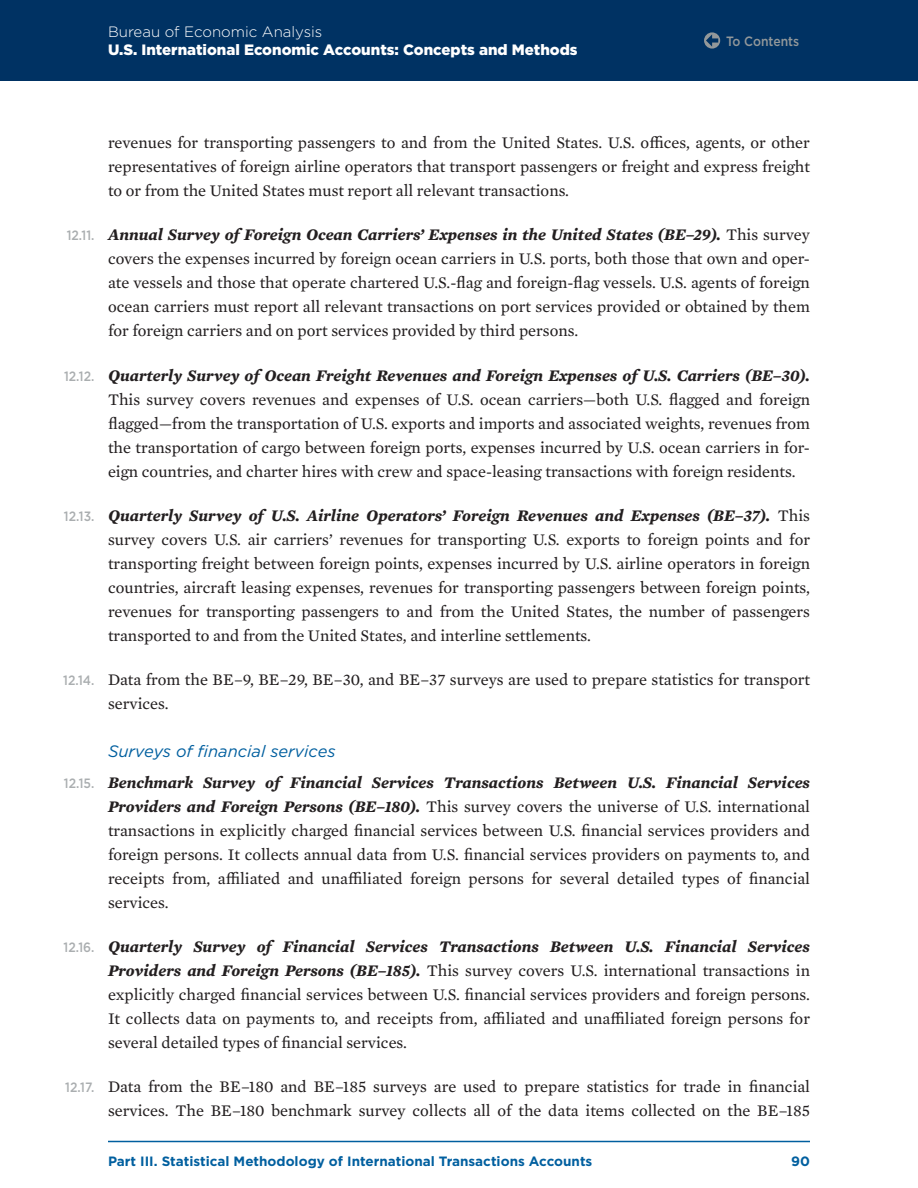
<style>
.page{position:relative;width:918px;height:1188px;background:#fff}
.page>*{position:absolute;margin:0;border:0;box-sizing:border-box;transform-origin:0 0}
.t1{font:16.5px/24px "Mercury Text G2";color:#231f20;text-align:justify}
.t2{font:italic 16.5px "Gotham";color:#005f9f}
.t3{font:900 15px "Gotham";color:#fff}
.t4{font:300 15px "Gotham";color:#fff}
.t5{font:700 13.5px "Gotham";color:#005f9f}
.t6{font:500 13.5px "Gotham";color:#93989a;scale:.9 1}
.s1{font-family:"Gotham";font-weight:500;font-size:13.5px;color:#aaaeb0}
.s2{font-weight:700;font-style:italic}
</style>
<div class="page">
<div style="left:0;top:0;width:918px;height:81px;background:#003263"></div>
<hr style="left:108px;top:1141px;width:702px;height:1px;background:#005f9f">
<svg style="left:704px;top:32px;width:16px;height:17px"></svg>
<svg style="left:706px;top:34px;width:12px;height:13px"></svg>
<p class="t4" style="left:108px;top:23px;width:216px">Bureau of Economic Analysis</p>
<p class="t3" style="left:108px;top:40px;width:471px">U.S. International Economic Accounts: Concepts and Methods</p>
<p class="t6" style="left:726px;top:32px;width:83px">To Contents</p>
<p class="t1" style="left:108px;top:130px;width:704px">revenues for transporting passengers to and from the United States. U.S. offices, agents, or other representatives of foreign airline operators that transport passengers or freight and express freight to or from the United States must report all relevant transactions.</p>
<p class="t1" style="left:108px;top:222px;width:704px;text-indent:-41px"><span class="s1">12.11.</span> <span class="s2">Annual Survey of Foreign Ocean Carriers’ Expenses in the United States (BE–29).</span> This survey covers the expenses incurred by foreign ocean carriers in U.S. ports, both those that own and oper&shy;ate vessels and those that operate chartered U.S.-flag and foreign-flag vessels. U.S. agents of foreign ocean carriers must report all relevant transactions on port services provided or obtained by them for foreign carriers and on port services provided by third persons.</p>
<p class="t1" style="left:108px;top:362px;width:704px;text-indent:-44px"><span class="s1">12.12.</span> <span class="s2">Quarterly Survey of Ocean Freight Revenues and Foreign Expenses of U.S. Carriers (BE–30).<br></span>This survey covers revenues and expenses of U.S. ocean carriers—both U.S. flagged and foreign flagged—from the transportation of U.S. exports and imports and associated weights, revenues from the transportation of cargo between foreign ports, expenses incurred by U.S. ocean carriers in for&shy;eign countries, and charter hires with crew and space-leasing transactions with foreign residents.</p>
<p class="t1" style="left:108px;top:503px;width:704px;text-indent:-44px"><span class="s1">12.13.</span> <span class="s2">Quarterly Survey of U.S. Airline Operators’ Foreign Revenues and Expenses (BE–37).</span> This survey covers U.S. air carriers’ revenues for transporting U.S. exports to foreign points and for transporting freight between foreign points, expenses incurred by U.S. airline operators in foreign countries, aircraft leasing expenses, revenues for transporting passengers between foreign points, revenues for transporting passengers to and from the United States, the number of passengers transported to and from the United States, and interline settlements.</p>
<p class="t1" style="left:108px;top:667px;width:704px;text-indent:-45px"><span class="s1">12.14.</span> Data from the BE–9, BE–29, BE–30, and BE–37 surveys are used to prepare statistics for transport services.</p>
<h5 class="t2" style="left:108px;top:741px;width:229px">Surveys of financial services</h5>
<p class="t1" style="left:108px;top:770px;width:704px;text-indent:-44px"><span class="s1">12.15.</span> <span class="s2">Benchmark Survey of Financial Services Transactions Between U.S. Financial Services Providers and Foreign Persons (BE–180).</span> This survey covers the universe of U.S. international transactions in explicitly charged financial services between U.S. financial services providers and foreign persons. It collects annual data from U.S. financial services providers on payments to, and receipts from, affiliated and unaffiliated foreign persons for several detailed types of financial services.</p>
<p class="t1" style="left:108px;top:934px;width:704px;text-indent:-44px"><span class="s1">12.16.</span> <span class="s2">Quarterly Survey of Financial Services Transactions Between U.S. Financial Services Providers and Foreign Persons (BE–185).</span> This survey covers U.S. international transactions in explicitly charged financial services between U.S. financial services providers and foreign persons.<br>It collects data on payments to, and receipts from, affiliated and unaffiliated foreign persons for several detailed types of financial services.</p>
<p class="t1" style="left:65px;top:1074px;width:746px;text-align:right"><span class="s1">12.17.</span> Data from the BE–180 and BE–185 surveys are used to prepare statistics for trade in financial services. The BE–180 benchmark survey collects all of the data items collected on the BE–185</p>
<p class="t5" style="left:108px;top:1153px;width:486px">Part III. Statistical Methodology of International Transactions Accounts</p>
<p class="t5" style="left:791px;top:1153px;width:20px">90</p>
</div>
